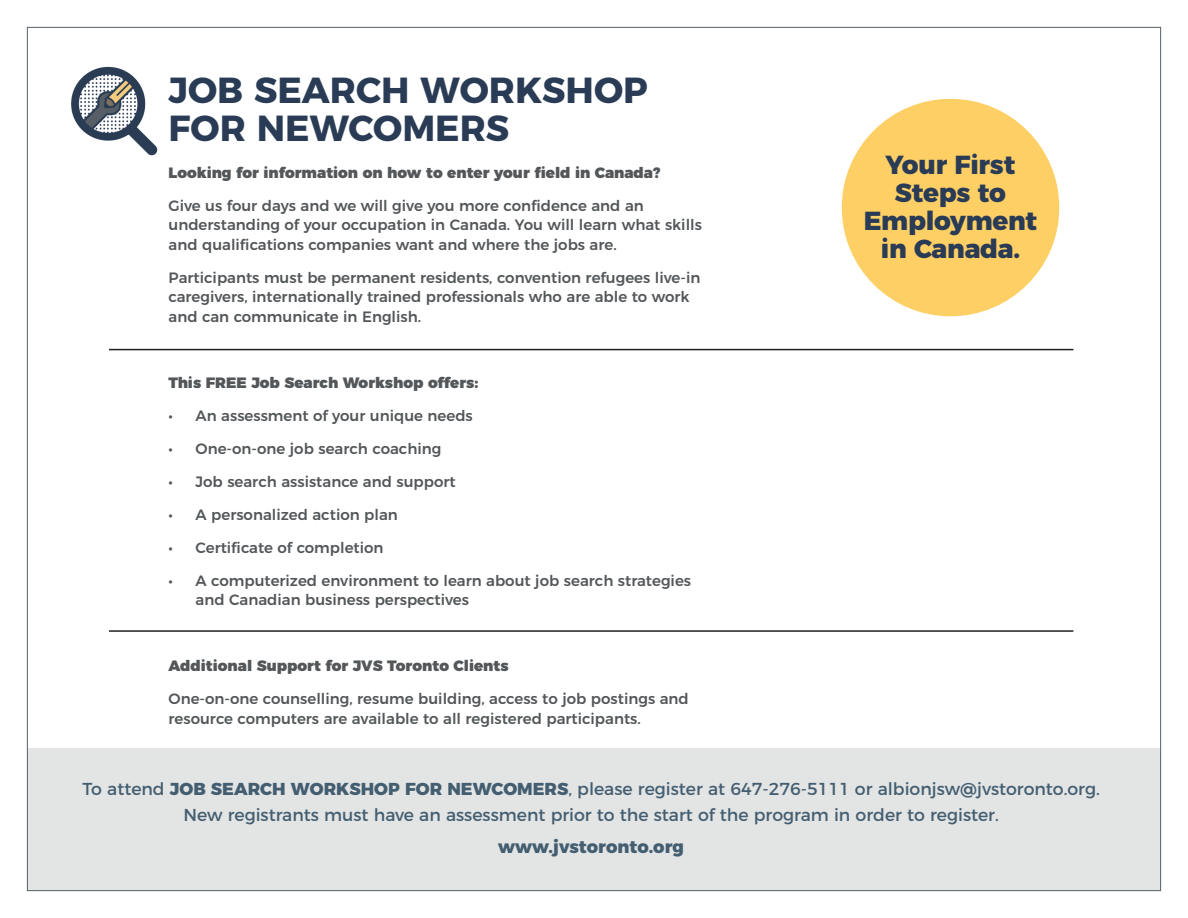
<style>
.page{position:relative;width:1188px;height:918px;background:#fff}
.page>*{position:absolute;margin:0;border:0;box-sizing:border-box;transform-origin:0 0}
.t1{font:700 36.15px/38.2px "Montserrat";color:#2a3c55}
.t2{font:800 26.1px/27.9px "Montserrat";letter-spacing:-.01em;color:#2a3b55;text-align:center}
.t3{font:800 17.7px "Montserrat";color:#435e71}
.t4{font:17.25px/25.5px "Montserrat";color:#435e71;text-align:center}
.t5{font:500 15px/19.5px "Montserrat";color:#535759}
.t6{font:900 15px "Montserrat";color:#535759}
.s1{font-weight:800}
</style>
<div class="page">
<div style="left:28px;top:748px;width:1133px;height:143px;background:#e3e4e4"></div>
<img style="left:71px;top:66px;width:87px;height:90px">
<div style="left:840px;top:97px;width:221px;height:221px;background:#fecf65;border-radius:50%"></div>
<hr style="left:109px;top:349px;width:964px;height:1px;background:#231f20">
<hr style="left:109px;top:630px;width:964px;height:2px;background:#231f20">
<h1 class="t1" style="left:169px;top:68px;width:481px">JOB SEARCH WORKSHOP<br>FOR NEWCOMERS</h1>
<p class="t6" style="left:169px;top:160px;width:494px">Looking for information on how to enter your field in Canada?</p>
<p class="t5" style="left:169px;top:195px;width:535px">Give us four days and we will give you more confidence and an understanding of your occupation in Canada. You will learn what skills and qualifications companies want and where the jobs are.</p>
<p class="t5" style="left:169px;top:267px;width:533px">Participants must be permanent residents, convention refugees live-in caregivers, internationally trained professionals who are able to work and can communicate in English.</p>
<p class="t6" style="left:169px;top:370px;width:311px">This FREE Job Search Workshop offers:</p>
<p class="t5" style="left:169px;top:405px;width:306px">• An assessment of your unique needs</p>
<p class="t5" style="left:169px;top:438px;width:274px">• One-on-one job search coaching</p>
<p class="t5" style="left:169px;top:471px;width:289px">• Job search assistance and support</p>
<p class="t5" style="left:169px;top:504px;width:231px">• A personalized action plan</p>
<p class="t5" style="left:169px;top:537px;width:216px">• Certificate of completion</p>
<p class="t5" style="left:196px;top:570px;width:497px;text-indent:-27px">• A computerized environment to learn about job search strategies and Canadian business perspectives</p>
<p class="t6" style="left:169px;top:653px;width:342px">Additional Support for JVS Toronto Clients</p>
<p class="t5" style="left:169px;top:688px;width:522px">One-on-one counselling, resume building, access to job postings and resource computers are available to all registered participants.</p>
<h2 class="t2" style="left:864px;top:149px;width:175px">Your First<br>Steps to<br>Employment in Canada.</h2>
<p class="t4" style="left:82px;top:775px;width:1019px">To attend <span class="s1">JOB SEARCH WORKSHOP FOR NEWCOMERS</span>, please register at 647-276-5111 or albionjsw@jvstoronto.org.<br>New registrants must have an assessment prior to the start of the program in order to register.</p>
<p class="t3" style="left:498px;top:832px;width:187px">www.jvstoronto.org</p>
</div>
